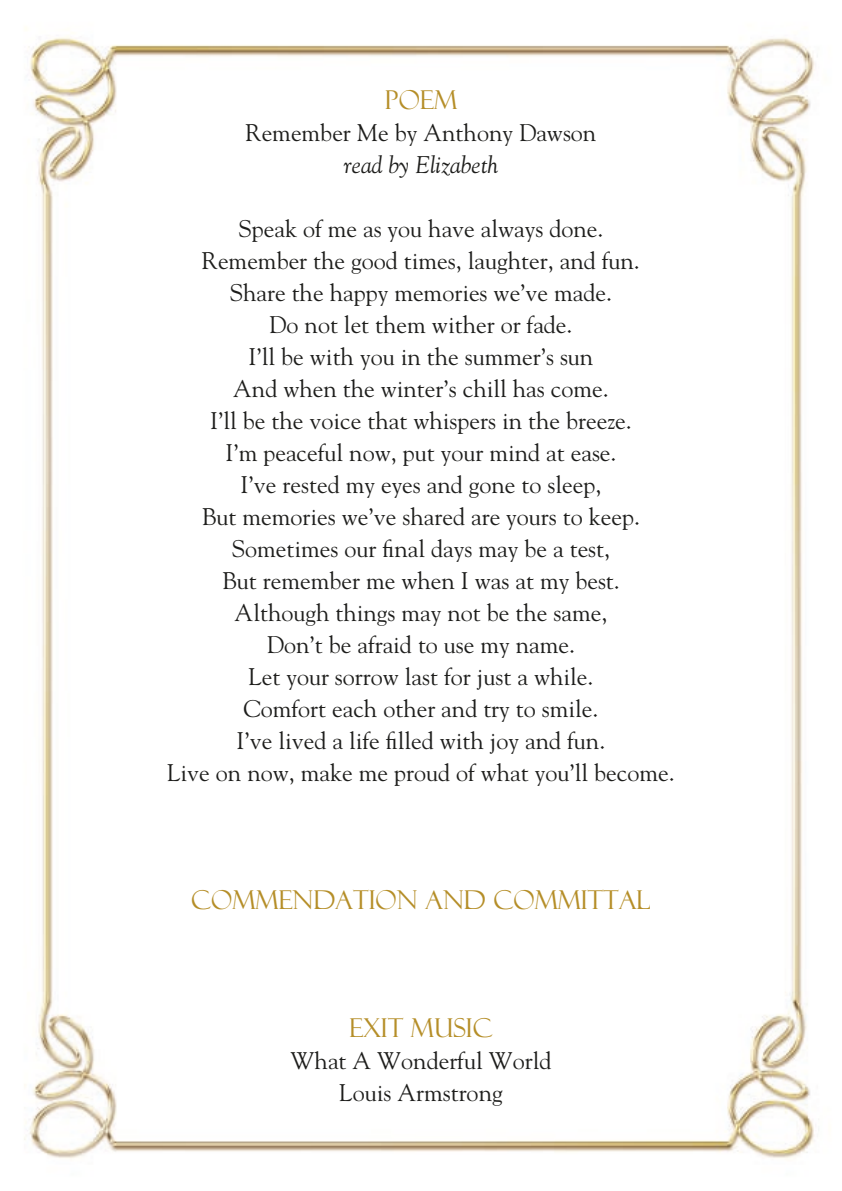
<style>
.page{position:relative;width:842px;height:1191px;background:#fff}
.page>*{position:absolute;margin:0;border:0;box-sizing:border-box;transform-origin:0 0}
.t1{font:26px "Felix Titling";color:#b58e28}
.t2{font:24px/32px "Goudy";color:#1d1d1b;text-align:center}
.t3{font:italic 24px "Goudy";color:#1d1d1b}
</style>
<div class="page">
<img style="left:24px;top:28px;width:791px;height:1131px">
<p class="t1" style="left:385px;top:84px;width:74px">POEM</p>
<p class="t2" style="left:246px;top:116px;width:352px">Remember Me by Anthony Dawson</p>
<p class="t3" style="left:344px;top:150px;width:156px">read by Elizabeth</p>
<p class="t2" style="left:167px;top:212px;width:509px">Speak of me as you have always done.<br>Remember the good times, laughter, and fun.<br>Share the happy memories we’ve made.<br>Do not let them wither or fade.<br>I’ll be with you in the summer’s sun<br>And when the winter’s chill has come.<br>I’ll be the voice that whispers in the breeze.<br>I’m peaceful now, put your mind at ease.<br>I’ve rested my eyes and gone to sleep,<br>But memories we’ve shared are yours to keep.<br>Sometimes our final days may be a test,<br>But remember me when I was at my best.<br>Although things may not be the same,<br>Don’t be afraid to use my name.<br>Let your sorrow last for just a while.<br>Comfort each other and try to smile.<br>I’ve lived a life filled with joy and fun.<br>Live on now, make me proud of what you’ll become.</p>
<p class="t1" style="left:191px;top:884px;width:461px">COMMENDATION AND COMMITTAL</p>
<p class="t1" style="left:349px;top:1012px;width:145px">EXIT MUSIC</p>
<p class="t2" style="left:291px;top:1044px;width:262px">What A Wonderful World<br>Louis Armstrong</p>
</div>
